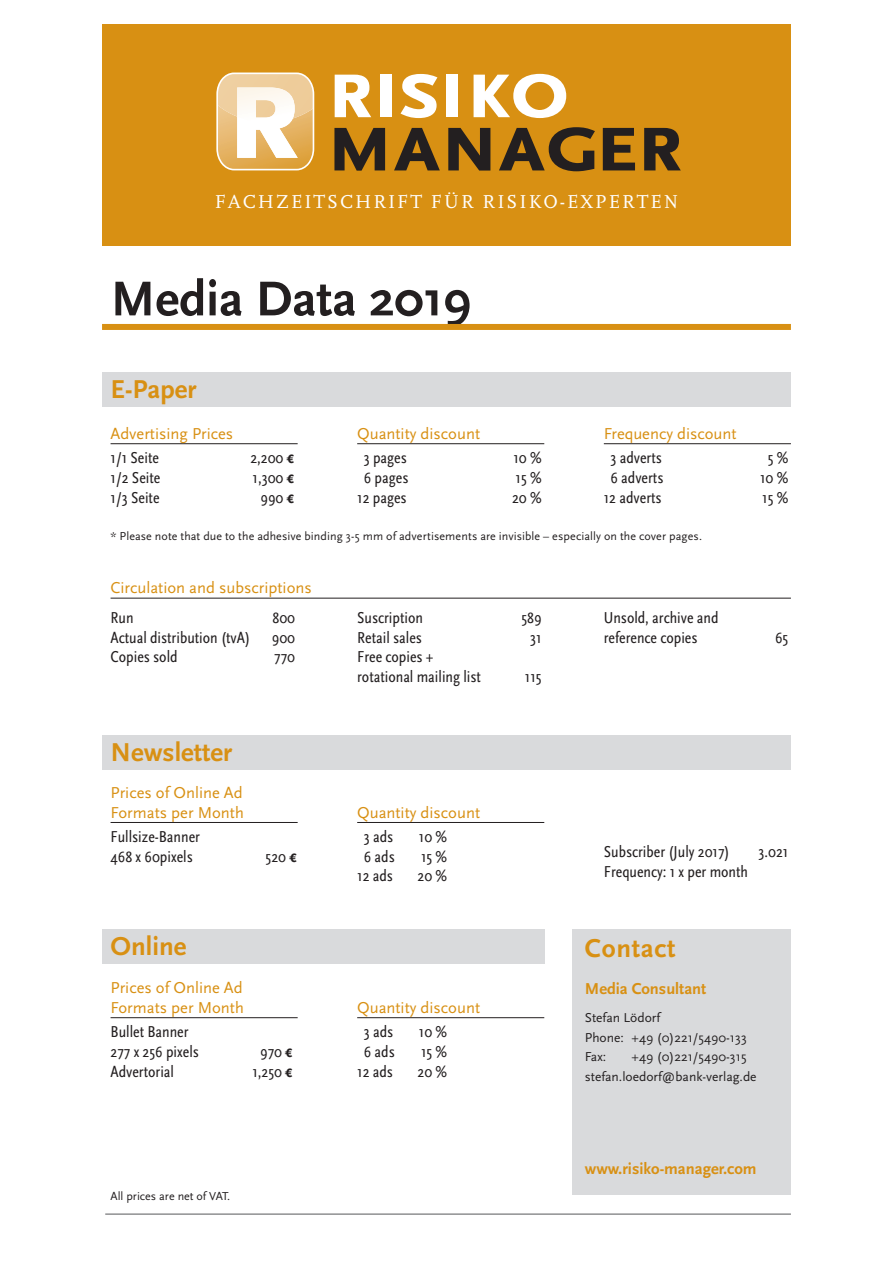
<style>
.page{position:relative;width:893px;height:1263px;background:#fff}
.page>*{position:absolute;margin:0;border:0;box-sizing:border-box;transform-origin:0 0}
.t1{font:700 51px "Scala Sans";color:#231f20}
.t2{font:700 27px "Scala Sans";color:#d89013}
.t3{font:700 27px "Scala Sans";letter-spacing:.025em;color:#d89013}
.t4{font:19.5px "Scala LF Caps";letter-spacing:.1em;color:#fff}
.t5{font:16.5px/19.8px "Scala Sans Regular Con";color:#231f20}
.t6{font:16.5px/19.8px "Scala Sans";color:#d89013}
.t7{font:700 16.5px "Scala Sans";color:#d89013}
.t8{font:13.5px/19.5px "Scala Sans";color:#231f20}
.t9{font:12px "Scala Sans";letter-spacing:.005em;color:#231f20}
</style>
<div class="page">
<div style="left:572px;top:930px;width:219px;height:265px;background:#d9dadc"></div>
<div style="left:102px;top:372px;width:689px;height:34px;background:#d9dadc"></div>
<div style="left:102px;top:736px;width:689px;height:34px;background:#d9dadc"></div>
<div style="left:102px;top:930px;width:442px;height:34px;background:#d9dadc"></div>
<div style="left:102px;top:24px;width:689px;height:222px;background:#d89013"></div>
<svg style="left:335px;top:75px;width:36px;height:42px"></svg>
<div style="left:380px;top:75px;width:12px;height:42px;background:#fff"></div>
<svg style="left:401px;top:74px;width:36px;height:44px"></svg>
<div style="left:447px;top:75px;width:11px;height:42px;background:#fff"></div>
<svg style="left:474px;top:74px;width:92px;height:44px"></svg>
<svg style="left:334px;top:128px;width:51px;height:43px"></svg>
<svg style="left:394px;top:128px;width:46px;height:42px"></svg>
<svg style="left:448px;top:128px;width:42px;height:43px"></svg>
<svg style="left:499px;top:127px;width:96px;height:44px"></svg>
<svg style="left:603px;top:128px;width:32px;height:42px"></svg>
<svg style="left:644px;top:128px;width:37px;height:42px"></svg>
<svg style="left:216px;top:73px;width:98px;height:97px;background:#efd2a4"></svg>
<hr style="left:105px;top:1214px;width:686px;height:1px;background:#57585a">
<div style="left:102px;top:324px;width:689px;height:6px;background:#d89013"></div>
<hr style="left:111px;top:598px;width:680px;height:1px;background:#231f20">
<hr style="left:111px;top:443px;width:187px;height:1px;background:#231f20">
<hr style="left:357px;top:443px;width:187px;height:1px;background:#231f20">
<hr style="left:604px;top:443px;width:187px;height:1px;background:#231f20">
<hr style="left:111px;top:1017px;width:187px;height:1px;background:#231f20">
<hr style="left:357px;top:1017px;width:187px;height:1px;background:#231f20">
<hr style="left:111px;top:822px;width:187px;height:1px;background:#231f20">
<hr style="left:357px;top:822px;width:187px;height:1px;background:#231f20">
<p class="t4" style="left:215px;top:191px;width:465px">FACHZEITSCHRIFT FÜR RISIKO-EXPERTEN</p>
<h1 class="t1" style="left:111px;top:271px;width:362px">Media Data 2019</h1>
<h2 class="t2" style="left:111px;top:375px;width:88px">E-Paper</h2>
<p class="t6" style="left:111px;top:424px;width:124px">Advertising Prices</p>
<p class="t5" style="left:111px;top:448px;width:50px">1/1 Seite</p>
<p class="t5" style="left:250px;top:448px;width:46px">2,200 ¤</p>
<p class="t5" style="left:111px;top:468px;width:51px">1/2 Seite</p>
<p class="t5" style="left:253px;top:468px;width:44px">1,300 ¤</p>
<p class="t5" style="left:111px;top:488px;width:51px">1/3 Seite</p>
<p class="t5" style="left:261px;top:488px;width:36px">990 ¤</p>
<p class="t6" style="left:357px;top:424px;width:124px">Quantity discount</p>
<p class="t5" style="left:364px;top:448px;width:45px">3 pages</p>
<p class="t5" style="left:513px;top:448px;width:30px">10 %</p>
<p class="t5" style="left:364px;top:468px;width:46px">6 pages</p>
<p class="t5" style="left:515px;top:468px;width:28px">15 %</p>
<p class="t5" style="left:357px;top:488px;width:51px">12 pages</p>
<p class="t5" style="left:512px;top:488px;width:31px">20 %</p>
<p class="t6" style="left:604px;top:424px;width:134px">Frequency discount</p>
<p class="t5" style="left:610px;top:448px;width:53px">3 adverts</p>
<p class="t5" style="left:768px;top:448px;width:22px">5 %</p>
<p class="t5" style="left:610px;top:468px;width:54px">6 adverts</p>
<p class="t5" style="left:760px;top:468px;width:30px">10 %</p>
<p class="t5" style="left:604px;top:488px;width:59px">12 adverts</p>
<p class="t5" style="left:762px;top:488px;width:28px">15 %</p>
<p class="t9" style="left:111px;top:529px;width:593px">* Please note that due to the adhesive binding 3-5 mm of advertisements are invisible – especially on the cover pages.</p>
<p class="t6" style="left:111px;top:578px;width:203px">Circulation and subscriptions</p>
<p class="t5" style="left:111px;top:608px;width:25px">Run</p>
<p class="t5" style="left:272px;top:608px;width:24px">800</p>
<p class="t5" style="left:111px;top:628px;width:141px">Actual distribution (tvA)</p>
<p class="t5" style="left:272px;top:628px;width:25px">900</p>
<p class="t5" style="left:111px;top:647px;width:69px">Copies sold</p>
<p class="t5" style="left:274px;top:647px;width:22px">770</p>
<h2 class="t2" style="left:111px;top:738px;width:123px">Newsletter</h2>
<p class="t6" style="left:111px;top:783px;width:135px">Prices of Online Ad<br>Formats per Month</p>
<p class="t5" style="left:111px;top:827px;width:91px">Fullsize-Banner<br>468 x 60pixels</p>
<p class="t5" style="left:266px;top:847px;width:34px">520 ¤</p>
<h2 class="t2" style="left:111px;top:932px;width:77px">Online</h2>
<p class="t6" style="left:111px;top:978px;width:135px">Prices of Online Ad<br>Formats per Month</p>
<p class="t5" style="left:111px;top:1022px;width:90px">Bullet Banner<br>277 x 256 pixels</p>
<p class="t5" style="left:260px;top:1042px;width:35px">970 ¤</p>
<p class="t5" style="left:111px;top:1062px;width:65px">Advertorial</p>
<p class="t5" style="left:252px;top:1062px;width:43px">1,250 ¤</p>
<p class="t9" style="left:111px;top:1189px;width:121px">All prices are net of VAT.</p>
<p class="t5" style="left:357px;top:608px;width:67px">Suscription</p>
<p class="t5" style="left:521px;top:608px;width:22px">589</p>
<p class="t5" style="left:357px;top:628px;width:66px">Retail sales</p>
<p class="t5" style="left:530px;top:628px;width:13px">31</p>
<p class="t5" style="left:357px;top:647px;width:125px">Free copies + rotational mailing list</p>
<p class="t5" style="left:525px;top:667px;width:18px">115</p>
<p class="t5" style="left:604px;top:608px;width:116px">Unsold, archive and reference copies</p>
<p class="t5" style="left:775px;top:628px;width:15px">65</p>
<p class="t6" style="left:357px;top:803px;width:124px">Quantity discount</p>
<p class="t5" style="left:364px;top:827px;width:31px">3 ads</p>
<p class="t5" style="left:419px;top:827px;width:30px">10 %</p>
<p class="t5" style="left:364px;top:847px;width:32px">6 ads</p>
<p class="t5" style="left:421px;top:847px;width:28px">15 %</p>
<p class="t5" style="left:357px;top:866px;width:37px">12 ads</p>
<p class="t5" style="left:418px;top:866px;width:31px">20 %</p>
<p class="t6" style="left:357px;top:998px;width:124px">Quantity discount</p>
<p class="t5" style="left:364px;top:1022px;width:31px">3 ads</p>
<p class="t5" style="left:419px;top:1022px;width:30px">10 %</p>
<p class="t5" style="left:364px;top:1042px;width:32px">6 ads</p>
<p class="t5" style="left:421px;top:1042px;width:28px">15 %</p>
<p class="t5" style="left:357px;top:1062px;width:37px">12 ads</p>
<p class="t5" style="left:418px;top:1062px;width:31px">20 %</p>
<p class="t5" style="left:604px;top:842px;width:127px">Subscriber (July 2017)</p>
<p class="t5" style="left:758px;top:842px;width:31px">3.021</p>
<p class="t5" style="left:604px;top:862px;width:146px">Frequency: 1 x per month</p>
<h2 class="t3" style="left:585px;top:934px;width:92px">Contact</h2>
<p class="t7" style="left:585px;top:980px;width:123px">Media Consultant</p>
<p class="t8" style="left:585px;top:1008px;width:163px">Stefan Lödorf<br>Phone: +49 (0)221/5490-133<br>Fax:</p>
<p class="t8" style="left:585px;top:1047px;width:173px;text-indent:47px">+49 (0)221/5490-315 stefan.loedorf@bank-verlag.de</p>
<p class="t7" style="left:585px;top:1160px;width:173px">www.risiko-manager.com</p>
</div>
